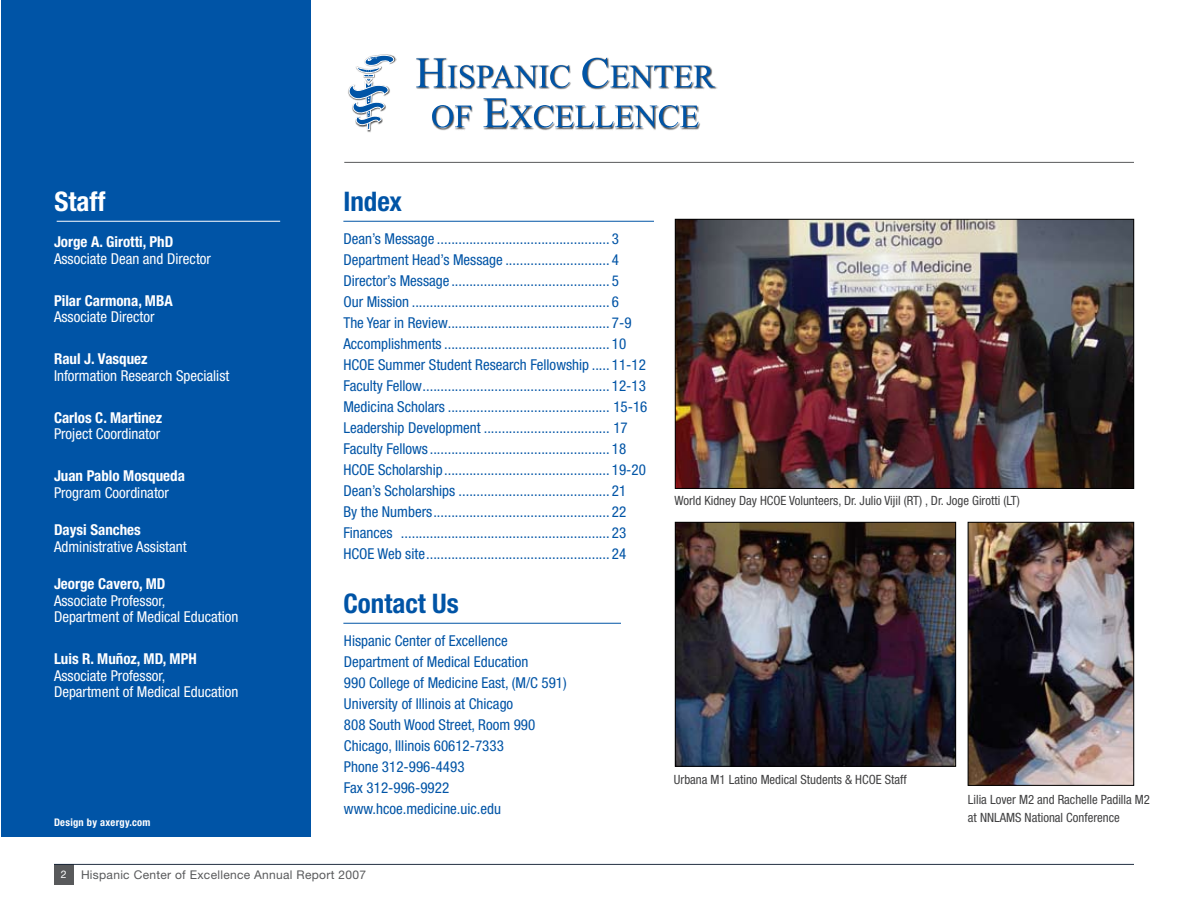
<style>
.page{position:relative;width:1188px;height:918px;background:#fff}
.page>*{position:absolute;margin:0;border:0;box-sizing:border-box;transform-origin:0 0}
.t1{font:700 condensed 27px "Helvetica Neue";color:#0054a6}
.t2{font:700 condensed 27px "Helvetica Neue";color:#fff}
.t3{font:condensed 15px/21px "Helvetica Neue";color:#0054a6}
.t4{font:condensed 15px/16.5px "Helvetica Neue";color:#fff}
.t5{font:700 condensed 15px "Helvetica Neue";color:#fff}
.t6{font:condensed 12.75px/18px "Helvetica Neue";color:#414142}
.t7{font:12px "Helvetica Neue";letter-spacing:.025em;color:#58595b}
.t8{font:700 condensed 10.5px "Helvetica Neue";letter-spacing:.025em;color:#fff}
.s1{font-size:10.5px;color:#fff}
</style>
<div class="page">
<div style="left:54px;top:864px;width:19px;height:20px;background:#58595b"></div>
<div style="left:52px;top:861px;width:1083px;height:5px;background:#002b64;opacity:.75"></div>
<div style="left:1px;top:0;width:309px;height:836px;background:#0054a6"></div>
<img style="left:416px;top:57px;width:301px;height:73px">
<svg style="left:416px;top:59px;width:154px;height:29px"></svg>
<svg style="left:582px;top:58px;width:133px;height:30px"></svg>
<svg style="left:432px;top:105px;width:39px;height:23px"></svg>
<svg style="left:484px;top:98px;width:215px;height:30px"></svg>
<img style="left:367px;top:54px;width:29px;height:78px">
<svg style="left:348px;top:55px;width:47px;height:75px"></svg>
<hr style="left:57px;top:221px;width:223px;height:1px;background:#fff">
<hr style="left:343px;top:221px;width:311px;height:1px;background:#0054a6">
<hr style="left:343px;top:623px;width:278px;height:1px;background:#0054a6">
<hr style="left:344px;top:162px;width:790px;height:1px;background:#58595b">
<img style="left:677px;top:524px;width:277px;height:241px">
<div style="left:675px;top:522px;width:281px;height:245px;border:1px solid #000"></div>
<img style="left:677px;top:221px;width:455px;height:266px">
<div style="left:675px;top:219px;width:459px;height:270px;border:1px solid #000"></div>
<img style="left:970px;top:524px;width:162px;height:260px">
<div style="left:968px;top:522px;width:166px;height:264px;border:1px solid #000"></div>
<h1 class="t2" style="left:54px;top:186px;width:52px">Staff</h1>
<h1 class="t1" style="left:343px;top:186px;width:60px">Index</h1>
<p class="t5" style="left:54px;top:233px;width:121px">Jorge A. Girotti, PhD</p>
<p class="t4" style="left:54px;top:250px;width:159px">Associate Dean and Director</p>
<p class="t5" style="left:54px;top:291px;width:120px">Pilar Carmona, MBA</p>
<p class="t4" style="left:54px;top:308px;width:102px">Associate Director</p>
<p class="t5" style="left:54px;top:350px;width:95px">Raul J. Vasquez</p>
<p class="t4" style="left:54px;top:367px;width:177px">Information Research Specialist</p>
<p class="t5" style="left:54px;top:408px;width:110px">Carlos C. Martinez</p>
<p class="t4" style="left:54px;top:425px;width:108px">Project Coordinator</p>
<p class="t5" style="left:54px;top:467px;width:132px">Juan Pablo Mosqueda</p>
<p class="t4" style="left:54px;top:484px;width:117px">Program Coordinator</p>
<p class="t5" style="left:54px;top:521px;width:88px">Daysi Sanches</p>
<p class="t4" style="left:54px;top:538px;width:134px">Administrative Assistant</p>
<p class="t5" style="left:54px;top:575px;width:113px">Jeorge Cavero, MD</p>
<p class="t4" style="left:54px;top:592px;width:186px">Associate Professor,<br>Department of Medical Education</p>
<p class="t5" style="left:54px;top:650px;width:144px">Luis R. Muñoz, MD, MPH</p>
<p class="t4" style="left:54px;top:667px;width:186px">Associate Professor,<br>Department of Medical Education</p>
<p class="t8" style="left:54px;top:816px;width:98px">Design by axergy.com</p>
<p class="t3" style="left:343px;top:228px;width:306px">Dean’s Message ................................................ 3<br>Department Head’s Message ............................. 4<br>Director’s Message ............................................ 5<br>Our Mission ....................................................... 6<br>The Year in Review............................................. 7-9<br>Accomplishments .............................................. 10<br>HCOE Summer Student Research Fellowship ..... 11-12<br>Faculty Fellow.................................................... 12-13<br>Medicina Scholars ............................................. 15-16<br>Leadership Development ................................... 17<br>Faculty Fellows .................................................. 18<br>HCOE Scholarship.............................................. 19-20<br>Dean’s Scholarships .......................................... 21<br>By the Numbers................................................. 22<br>Finances. .......................................................... 23<br>HCOE Web site................................................... 24</p>
<h1 class="t1" style="left:343px;top:588px;width:117px">Contact Us</h1>
<p class="t3" style="left:344px;top:630px;width:224px">Hispanic Center of Excellence<br>Department of Medical Education<br>990 College of Medicine East, (M/C 591)<br>University of Illinois at Chicago<br>808 South Wood Street, Room 990<br>Chicago, Illinois 60612-7333<br>Phone 312-996-4493<br>Fax 312-996-9922 www.hcoe.medicine.uic.edu</p>
<p class="t7" style="left:61px;top:868px;width:307px"><span class="s1">2</span> Hispanic Center of Excellence Annual Report 2007</p>
<p class="t6" style="left:674px;top:491px;width:347px">World Kidney Day HCOE Volunteers, Dr. Julio Vijil (RT) , Dr. Joge Girotti (LT)</p>
<p class="t6" style="left:674px;top:771px;width:234px">Urbana M1 Latino Medical Students &amp; HCOE Staff</p>
<p class="t6" style="left:968px;top:791px;width:184px">Lilia Lover M2 and Rachelle Padilla M2 at NNLAMS National Conference</p>
</div>
